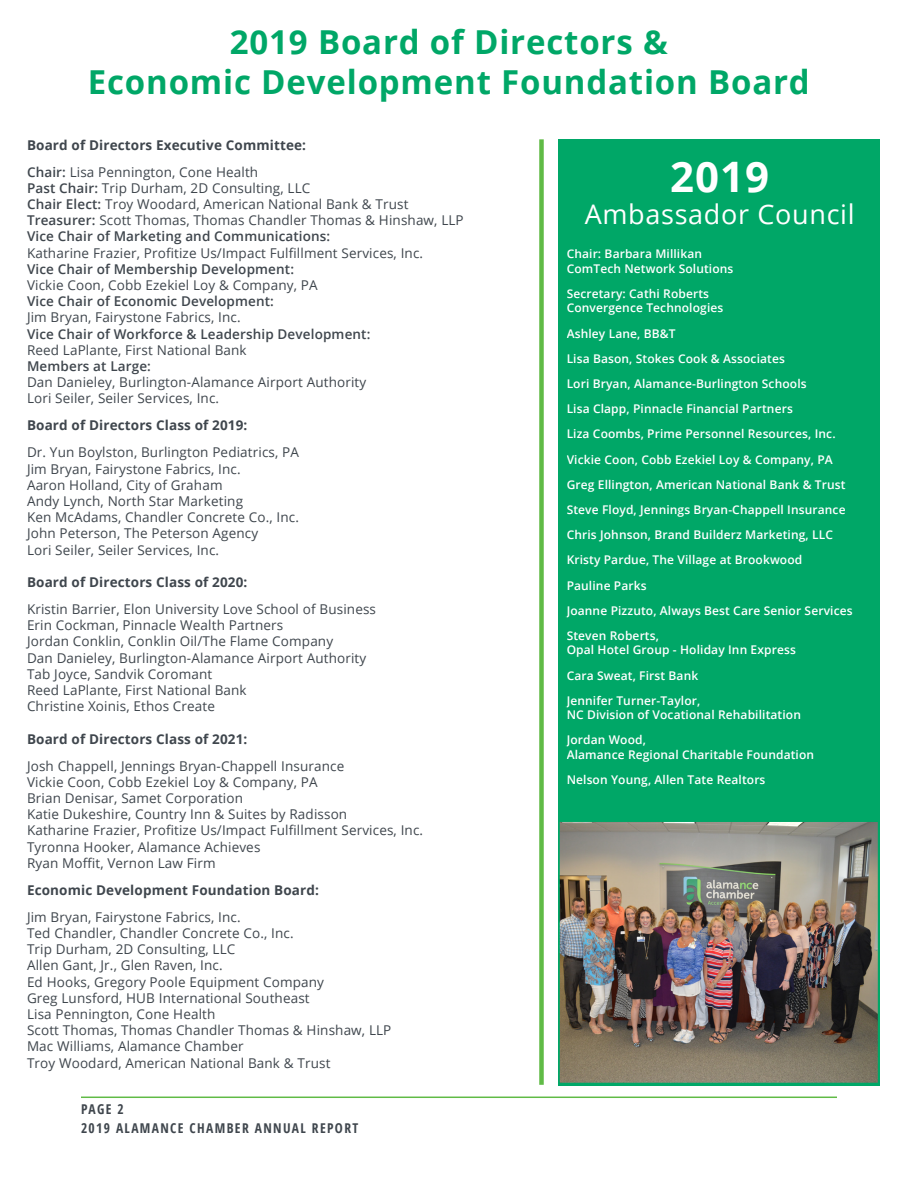
<style>
.page{position:relative;width:918px;height:1188px;background:#fff}
.page>*{position:absolute;margin:0;border:0;box-sizing:border-box;transform-origin:0 0}
.Deck{font:700 42px "Open Sans";color:#fff}
.Deck-2{font:700 33px "Open Sans";letter-spacing:.025em;color:#00a767}
.Deck-3{font:27px "Open Sans";letter-spacing:.025em;color:#fff}
.Copy{font:13.5px/16.2px "Open Sans";letter-spacing:.01em;color:#3f464d}
.Copy-2{font:700 13.5px "Open Sans";letter-spacing:.01em;color:#3f464d}
.t1{font:700 condensed 13.5px/18.3px "Open Sans";letter-spacing:.1em;color:#3f464d}
.Copy-3{font:600 12px/14.4px "Open Sans";letter-spacing:.01em;color:#fff}
.s1{font-weight:600}
</style>
<div class="page">
<div style="left:539px;top:139px;width:5px;height:946px;background:#60bb46"></div>
<div style="left:558px;top:139px;width:321px;height:947px;background:#00a767"></div>
<img style="left:561px;top:823px;width:315px;height:258px">
<div style="left:558px;top:820px;width:321px;height:264px;border:2px solid #00a767"></div>
<hr style="left:81px;top:1097px;width:756px;height:1px;background:#60bb46">
<p class="Deck-2" style="left:230px;top:19px;width:439px">2019 Board of Directors &amp;</p>
<p class="Deck-2" style="left:88px;top:59px;width:723px">Economic Development Foundation Board</p>
<p class="Copy-2" style="left:27px;top:135px;width:281px">Board of Directors Executive Committee:</p>
<p class="Copy" style="left:27px;top:163px;width:438px"><span class="s1">Chair:</span> Lisa Pennington, Cone Health<br><span class="s1">Past Chair:</span> Trip Durham, 2D Consulting, LLC<br><span class="s1">Chair Elect:</span> Troy Woodard, American National Bank &amp; Trust <span class="s1">Treasurer:</span> Scott Thomas, Thomas Chandler Thomas &amp; Hinshaw, LLP <span class="s1">Vice Chair of Marketing and Communications:<br></span>Katharine Frazier, Profitize Us/Impact Fulfillment Services, Inc.<br><span class="s1">Vice Chair of Membership Development:<br></span>Vickie Coon, Cobb Ezekiel Loy &amp; Company, PA<br><span class="s1">Vice Chair of Economic Development:<br></span>Jim Bryan, Fairystone Fabrics, Inc.<br><span class="s1">Vice Chair of Workforce &amp; Leadership Development:<br></span>Reed LaPlante, First National Bank<br><span class="s1">Members at Large:<br></span>Dan Danieley, Burlington-Alamance Airport Authority<br>Lori Seiler, Seiler Services, Inc.</p>
<p class="Copy-2" style="left:27px;top:416px;width:222px">Board of Directors Class of 2019:</p>
<p class="Copy" style="left:27px;top:444px;width:274px">Dr. Yun Boylston, Burlington Pediatrics, PA Jim Bryan, Fairystone Fabrics, Inc.<br>Aaron Holland, City of Graham<br>Andy Lynch, North Star Marketing<br>Ken McAdams, Chandler Concrete Co., Inc.<br>John Peterson, The Peterson Agency<br>Lori Seiler, Seiler Services, Inc.</p>
<p class="Copy-2" style="left:27px;top:573px;width:222px">Board of Directors Class of 2020:</p>
<p class="Copy" style="left:27px;top:601px;width:351px">Kristin Barrier, Elon University Love School of Business Erin Cockman, Pinnacle Wealth Partners<br>Jordan Conklin, Conklin Oil/The Flame Company<br>Dan Danieley, Burlington-Alamance Airport Authority Tab Joyce, Sandvik Coromant<br>Reed LaPlante, First National Bank<br>Christine Xoinis, Ethos Create</p>
<p class="Copy-2" style="left:27px;top:729px;width:222px">Board of Directors Class of 2021:</p>
<p class="Copy" style="left:27px;top:757px;width:398px">Josh Chappell, Jennings Bryan-Chappell Insurance<br>Vickie Coon, Cobb Ezekiel Loy &amp; Company, PA<br>Brian Denisar, Samet Corporation<br>Katie Dukeshire, Country Inn &amp; Suites by Radisson<br>Katharine Frazier, Profitize Us/Impact Fulfillment Services, Inc.<br>Tyronna Hooker, Alamance Achieves<br>Ryan Moffit, Vernon Law Firm</p>
<p class="Copy-2" style="left:27px;top:880px;width:294px">Economic Development Foundation Board:</p>
<p class="Copy" style="left:27px;top:909px;width:366px">Jim Bryan, Fairystone Fabrics, Inc.<br>Ted Chandler, Chandler Concrete Co., Inc.<br>Trip Durham, 2D Consulting, LLC<br>Allen Gant, Jr., Glen Raven, Inc.<br>Ed Hooks, Gregory Poole Equipment Company<br>Greg Lunsford, HUB International Southeast<br>Lisa Pennington, Cone Health<br>Scott Thomas, Thomas Chandler Thomas &amp; Hinshaw, LLP Mac Williams, Alamance Chamber<br>Troy Woodard, American National Bank &amp; Trust</p>
<p class="Deck" style="left:670px;top:147px;width:101px">2019</p>
<p class="Deck-3" style="left:585px;top:196px;width:271px">Ambassador Council</p>
<p class="Copy-3" style="left:567px;top:247px;width:168px">Chair: Barbara Millikan<br>ComTech Network Solutions</p>
<p class="Copy-3" style="left:567px;top:286px;width:158px">Secretary: Cathi Roberts<br>Convergence Technologies</p>
<p class="Copy-3" style="left:567px;top:326px;width:110px">Ashley Lane, BB&amp;T</p>
<p class="Copy-3" style="left:567px;top:351px;width:220px">Lisa Bason, Stokes Cook &amp; Associates</p>
<p class="Copy-3" style="left:567px;top:376px;width:241px">Lori Bryan, Alamance-Burlington Schools</p>
<p class="Copy-3" style="left:567px;top:401px;width:228px">Lisa Clapp, Pinnacle Financial Partners</p>
<p class="Copy-3" style="left:567px;top:427px;width:270px">Liza Coombs, Prime Personnel Resources, Inc.</p>
<p class="Copy-3" style="left:567px;top:452px;width:268px">Vickie Coon, Cobb Ezekiel Loy &amp; Company, PA</p>
<p class="Copy-3" style="left:567px;top:477px;width:280px">Greg Ellington, American National Bank &amp; Trust</p>
<p class="Copy-3" style="left:567px;top:502px;width:280px">Steve Floyd, Jennings Bryan-Chappell Insurance</p>
<p class="Copy-3" style="left:567px;top:527px;width:268px">Chris Johnson, Brand Builderz Marketing, LLC</p>
<p class="Copy-3" style="left:567px;top:553px;width:237px">Kristy Pardue, The Village at Brookwood</p>
<p class="Copy-3" style="left:567px;top:578px;width:81px">Pauline Parks</p>
<p class="Copy-3" style="left:567px;top:603px;width:287px">Joanne Pizzuto, Always Best Care Senior Services</p>
<p class="Copy-3" style="left:567px;top:628px;width:231px">Steven Roberts,<br>Opal Hotel Group - Holiday Inn Express</p>
<p class="Copy-3" style="left:567px;top:668px;width:133px">Cara Sweat, First Bank</p>
<p class="Copy-3" style="left:567px;top:693px;width:236px">Jennifer Turner-Taylor,<br>NC Division of Vocational Rehabilitation</p>
<p class="Copy-3" style="left:567px;top:733px;width:249px">Jordan Wood,<br>Alamance Regional Charitable Foundation</p>
<p class="Copy-3" style="left:567px;top:772px;width:200px">Nelson Young, Allen Tate Realtors</p>
<p class="t1" style="left:81px;top:1100px;width:279px">PAGE 2<br>2019 ALAMANCE CHAMBER ANNUAL REPORT</p>
</div>
